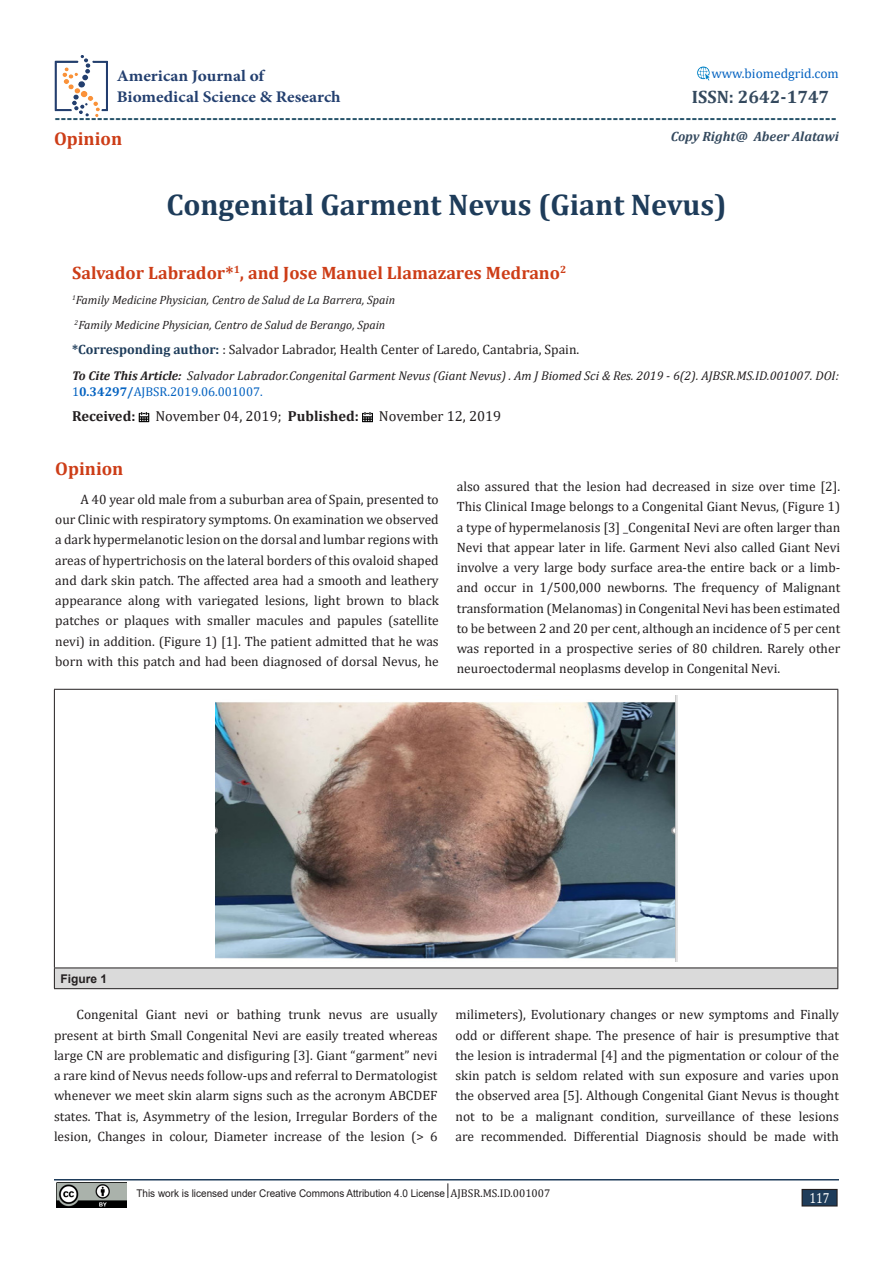
<style>
.page{position:relative;width:893px;height:1263px;background:#fff}
.page>*{position:absolute;margin:0;border:0;box-sizing:border-box;transform-origin:0 0}
.t1{font:700 30px "Cambria";color:#1e3c5a}
.t2{font:700 18.45px "Cambria";color:#cd3d17}
.t3{font:700 18px "Cambria";color:#27536a}
.t4{font:700 18px "Cambria";color:#cd3d17}
.t5{font:700 18px "Cambria";color:#34495e}
.t6{font:700 16.2px "Minion Pro";color:#233f6f;scale:1.06 1}
.t7{font:14.7px "Cambria";color:#fff;scale:.83 1}
.t8{font:14.55px "Cambria";color:#231f20}
.t9{font:700 14.55px "Cambria";letter-spacing:-.005em;color:#231f20}
.t10{font:13.5px/20.2px "Cambria";color:#231f20;text-align:justify}
.t11{font:italic 700 13.5px "Cambria";color:#34495e}
.t12{font:13.5px "Cambria";color:#0563c1}
.t13{font:italic 12.75px/16.2px "Cambria";color:#231f20}
.t14{font:italic 12px "Cambria";color:#231f20}
.t15{font:700 12px "Arial";color:#231f20}
.t16{font:10.65px "Arial";color:#231f20;scale:.94 1}
.s1{font-weight:700;color:#1e3c5a}
.s2{font-weight:700}
.s3{font-style:normal;color:#0563c1}
.s4{font-weight:700;font-style:normal;color:#0563c1}
.s5{font-family:"Cambria";font-size:11.25px}
</style>
<div class="page">
<hr style="left:54px;top:1179px;width:785px;height:1px;background:#1e3c5a">
<div style="left:802px;top:1189px;width:35px;height:17px;background:#1e3c5a"></div>
<div style="left:801px;top:1189px;width:37px;height:17px;border:1px solid #231f20"></div>
<svg style="left:139px;top:412px;width:10px;height:10px"></svg>
<svg style="left:362px;top:412px;width:11px;height:10px"></svg>
<img style="left:56px;top:1182px;width:70px;height:26px">
<svg style="left:447px;top:1183px;width:1px;height:15px"></svg>
<img style="left:55px;top:55px;width:52px;height:62px">
<img style="left:697px;top:66px;width:13px;height:15px">
<div style="left:54px;top:968px;width:784px;height:21px;background:#dadada"></div>
<hr style="left:54px;top:689px;width:784px;height:1px;background:#231f20">
<hr style="left:54px;top:690px;width:1px;height:277px;background:#231f20">
<hr style="left:837px;top:690px;width:1px;height:277px;background:#231f20">
<hr style="left:54px;top:967px;width:784px;height:1px;background:#231f20">
<svg style="left:54px;top:968px;width:1px;height:20px"></svg>
<svg style="left:837px;top:968px;width:1px;height:20px"></svg>
<hr style="left:54px;top:988px;width:784px;height:1px;background:#231f20">
<img style="left:216px;top:696px;width:461px;height:266px">
<p class="t12" style="left:711px;top:65px;width:129px">www.biomedgrid.com</p>
<p class="t3" style="left:54px;top:105px;width:784px">---------------------------------------------------------------------------------------------------------------------------------</p>
<p class="t6" style="left:117px;top:64px;width:141px">American Journal of</p>
<p class="t6" style="left:117px;top:86px;width:213px">Biomedical Science &amp; Research</p>
<p class="t5" style="left:692px;top:84px;width:139px">ISSN: 2642-1747</p>
<p class="t2" style="left:54px;top:126px;width:70px">Opinion</p>
<p class="t11" style="left:671px;top:127px;width:170px">Copy Right@ Abeer Alatawi</p>
<p class="t1" style="left:166px;top:184px;width:562px">Congenital Garment Nevus (Giant Nevus)</p>
<p class="t4" style="left:72px;top:260px;width:496px">Salvador Labrador*<sup>1</sup>, and Jose Manuel Llamazares Medrano<sup>2</sup></p>
<p class="t14" style="left:72px;top:291px;width:325px"><sup>1</sup>Family Medicine Physician, Centro de Salud de La Barrera, Spain</p>
<p class="t14" style="left:75px;top:317px;width:312px"><sup>2</sup>Family Medicine Physician, Centro de Salud de Berango, Spain</p>
<p class="t10" style="left:72px;top:340px;width:509px"><span class="s1">*Corresponding author:</span> : Salvador Labrador, Health Center of Laredo, Cantabria, Spain.</p>
<p class="t13" style="left:72px;top:366px;width:768px"><span class="s2">To Cite This Article:</span> Salvador Labrador.Congenital Garment Nevus (Giant Nevus) . Am J Biomed Sci &amp; Res. 2019 - 6(2). AJBSR.MS.ID.001007. DOI:<br><span class="s3">1</span><span class="s4">0.34297/</span><span class="s3">AJBSR.2019.06.001007.</span></p>
<p class="t9" style="left:72px;top:406px;width:65px">Received:</p>
<p class="t8" style="left:155px;top:407px;width:205px">November 04, 2019; <span class="s2">Published:</span></p>
<p class="t8" style="left:379px;top:407px;width:124px">November 12, 2019</p>
<p class="t2" style="left:55px;top:455px;width:70px">Opinion</p>
<p class="t10" style="left:55px;top:489px;width:385px;text-indent:25px">A 40 year old male from a suburban area of Spain, presented to our Clinic with respiratory symptoms. On examination we observed a dark hypermelanotic lesion on the dorsal and lumbar regions with areas of hypertrichosis on the lateral borders of this ovaloid shaped and dark skin patch. The affected area had a smooth and leathery appearance along with variegated lesions, light brown to black patches or plaques with smaller macules and papules (satellite nevi) in addition. (Figure 1) [1]. The patient admitted that he was born with this patch and had been diagnosed of dorsal Nevus, he</p>
<p class="t10" style="left:457px;top:476px;width:385px">also assured that the lesion had decreased in size over time [2].<br>This Clinical Image belongs to a Congenital Giant Nevus, (Figure 1) a type of hypermelanosis [3] _CongenitaI Nevi are often larger than Nevi that appear later in life. Garment Nevi also called Giant Nevi involve a very large body surface area-the entire back or a limb&shy;and occur in 1/500,000 newborns. The frequency of Malignant transformation (Melanomas) in Congenital Nevi has been estimated to be between 2 and 20 per cent, although an incidence of 5 per cent was reported in a prospective series of 80 children. Rarely other neuroectodermal neoplasms develop in Congenital Nevi.</p>
<p class="t15" style="left:60px;top:970px;width:48px">Figure 1</p>
<p class="t10" style="left:54px;top:1004px;width:385px;text-indent:22px">Congenital Giant nevi or bathing trunk nevus are usually present at birth Small Congenital Nevi are easily treated whereas large CN are problematic and disfiguring [3]. Giant “garment” nevi a rare kind of Nevus needs follow-ups and referral to Dermatologist whenever we meet skin alarm signs such as the acronym ABCDEF states. That is, Asymmetry of the lesion, Irregular Borders of the lesion, Changes in colour, Diameter increase of the lesion (&gt; 6</p>
<p class="t10" style="left:455px;top:1004px;width:385px">milimeters), Evolutionary changes or new symptoms and Finally odd or different shape. The presence of hair is presumptive that the lesion is intradermal [4] and the pigmentation or colour of the skin patch is seldom related with sun exposure and varies upon the observed area [5]. Although Congenital Giant Nevus is thought not to be a malignant condition, surveillance of these lesions are recommended. Differential Diagnosis should be made with</p>
<p class="t16" style="left:136px;top:1186px;width:442px">This work is licensed under Creative Commons Attribution 4.0 License <span class="s5">AJBSR.MS.ID.001007</span></p>
<p class="t7" style="left:809px;top:1189px;width:26px">117</p>
</div>
